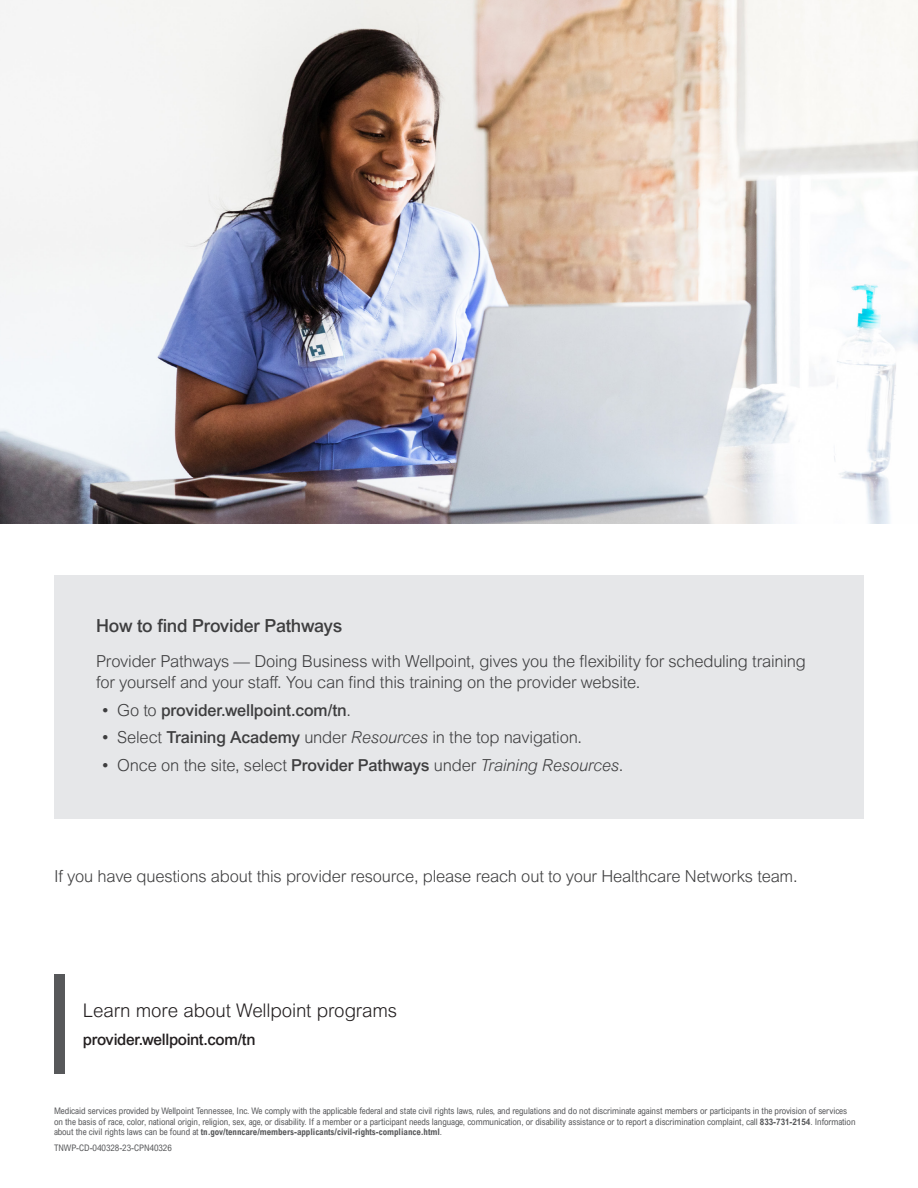
<style>
.page{position:relative;width:918px;height:1188px;background:#fff}
.page>*{position:absolute;margin:0;border:0;box-sizing:border-box;transform-origin:0 0}
.PR_CTA_Large{font:300 18.75px "Arial MT Pro";letter-spacing:-.005em;color:#231f20}
.PR_Subhead{font:500 18px "Arial MT Pro";letter-spacing:-.015em;color:#3e3e3f}
.PR_Body_Copy{font:300 16.5px/21px "Arial MT Pro";letter-spacing:-.01em;color:#3e3e3f}
.t1{font:500 16.5px "Arial MT Pro";letter-spacing:-.01em;color:#3e3e3f}
.PR_CTA_Small_Bold{font:500 15.75px "Arial MT Pro";letter-spacing:-.02em;color:#231f20}
.PR_Disclosure{font:condensed 9px/10.5px "Arial MT Pro";letter-spacing:-.005em;color:#57585a}
.s1{font-weight:300}
.s2{font-weight:500}
.s3{font-style:italic}
.s4{font-weight:700}
</style>
<div class="page">
<div style="left:54px;top:575px;width:810px;height:244px;background:#e6e7e9"></div>
<img style="left:0;top:0;width:918px;height:524px">
<div style="left:54px;top:974px;width:11px;height:100px;background:#57585a"></div>
<p class="PR_Subhead" style="left:96px;top:616px;width:248px">How to find Provider Pathways</p>
<p class="PR_Body_Copy" style="left:96px;top:651px;width:711px">Provider Pathways — Doing Business with Wellpoint, gives you the flexibility for scheduling training for yourself and your staff. You can find this training on the provider website.</p>
<p class="t1" style="left:102px;top:700px;width:250px">• <span class="s1">Go to</span> provider.wellpoint.com/tn<span class="s1">.</span></p>
<p class="PR_Body_Copy" style="left:102px;top:728px;width:481px"><span class="s2">•</span> Select <span class="s2">Training Academy</span> under <span class="s3">Resources</span> in the top navigation.</p>
<p class="PR_Body_Copy" style="left:102px;top:756px;width:522px"><span class="s2">•</span> Once on the site, select <span class="s2">Provider Pathways</span> under <span class="s3">Training Resources</span>.</p>
<p class="PR_Body_Copy" style="left:54px;top:866px;width:745px">If you have questions about this provider resource, please reach out to your Healthcare Networks team.</p>
<p class="PR_CTA_Large" style="left:83px;top:1000px;width:316px">Learn more about Wellpoint programs</p>
<p class="PR_CTA_Small_Bold" style="left:83px;top:1030px;width:174px">provider.wellpoint.com/tn</p>
<p class="PR_Disclosure" style="left:54px;top:1106px;width:803px">Medicaid services provided by Wellpoint Tennessee, Inc. We comply with the applicable federal and state civil rights laws, rules, and regulations and do not discriminate against members or participants in the provision of services on the basis of race, color, national origin, religion, sex, age, or disability. If a member or a participant needs language, communication, or disability assistance or to report a discrimination complaint, call <span class="s4">833-731-2154</span>. Information about the civil rights laws can be found at <span class="s4">tn.gov/tenncare/members-applicants/civil-rights-compliance.html</span>.</p>
<p class="PR_Disclosure" style="left:54px;top:1143px;width:119px">TNWP-CD-040328-23-CPN40326</p>
</div>
